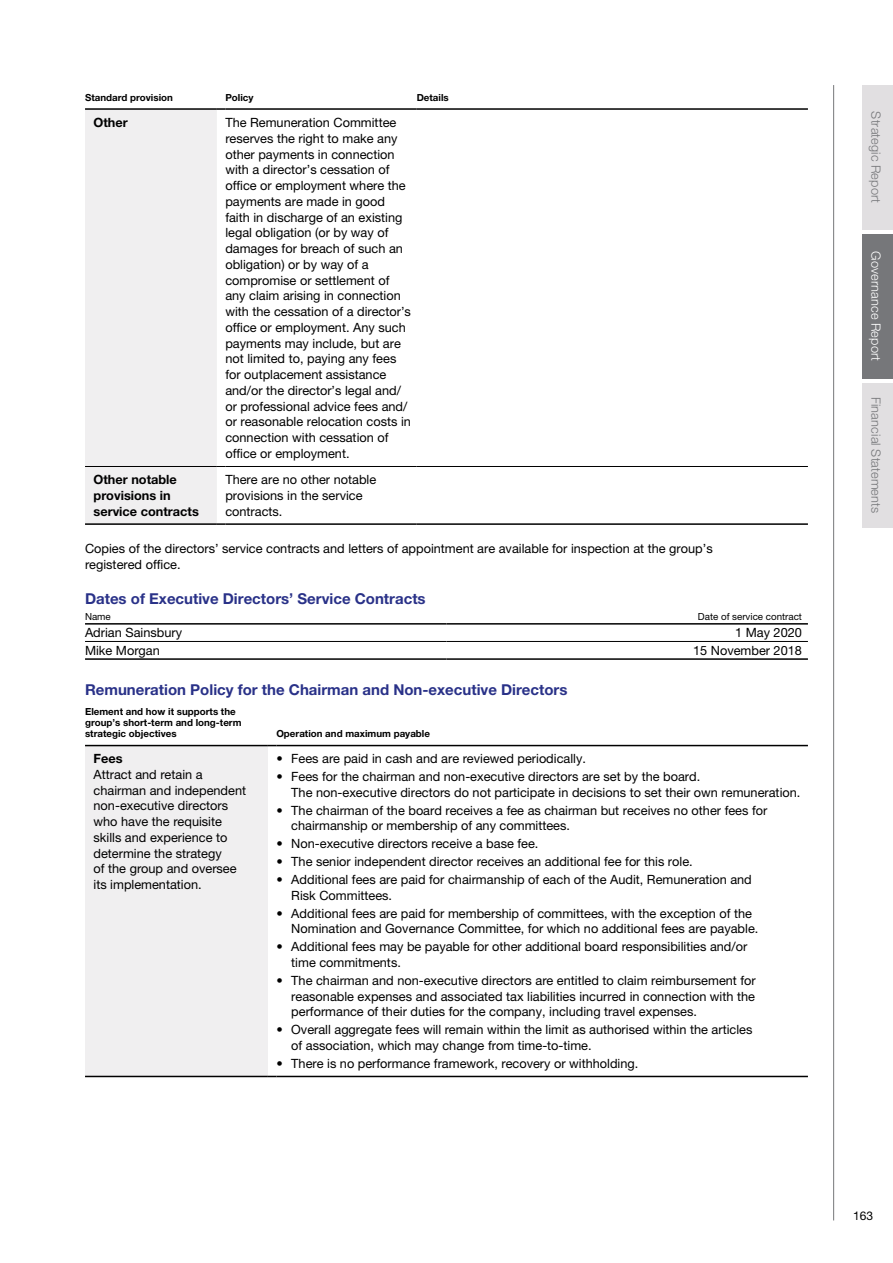
<style>
.page{position:relative;width:893px;height:1263px;background:#fff}
.page>*{position:absolute;margin:0;border:0;box-sizing:border-box;transform-origin:0 0}
.t1{font:700 15px "Helvetica Neue LT Std";color:#293188}
.t2{font:12.75px/15.8px "Helvetica Neue LT Std";color:#000}
.t3{font:700 12.75px/15.8px "Helvetica Neue LT Std";color:#000}
.t4{font:300 12.75px "Helvetica Neue LT Std";letter-spacing:.01em;color:#76777a}
.t5{font:300 12.75px "Helvetica Neue LT Std";letter-spacing:.015em;color:#fff}
.t6{font:12px "Helvetica Neue LT Std";color:#000}
.t7{font:700 9.75px/11.2px "Helvetica Neue LT Std";color:#000}
.t8{font:9.75px "Helvetica Neue LT Std";color:#000}
.s1{font-weight:300}
</style>
<div class="page">
<div style="left:85px;top:110px;width:132px;height:413px;background:#f0eff0"></div>
<hr style="left:85px;top:108px;width:132px;height:2px;background:#000">
<svg style="left:217px;top:108px;width:8px;height:2px"></svg>
<hr style="left:225px;top:108px;width:192px;height:2px;background:#000">
<hr style="left:417px;top:108px;width:391px;height:2px;background:#000">
<hr style="left:225px;top:466px;width:192px;height:1px;background:#000">
<hr style="left:417px;top:466px;width:391px;height:1px;background:#000">
<hr style="left:85px;top:466px;width:132px;height:1px;background:#000">
<hr style="left:85px;top:523px;width:132px;height:2px;background:#000">
<svg style="left:217px;top:523px;width:8px;height:2px"></svg>
<hr style="left:225px;top:523px;width:192px;height:2px;background:#000">
<hr style="left:417px;top:523px;width:391px;height:2px;background:#000">
<hr style="left:85px;top:623px;width:361px;height:2px;background:#000">
<hr style="left:446px;top:623px;width:362px;height:2px;background:#000">
<hr style="left:85px;top:641px;width:361px;height:1px;background:#000">
<hr style="left:446px;top:641px;width:362px;height:1px;background:#000">
<hr style="left:85px;top:658px;width:361px;height:2px;background:#000">
<hr style="left:446px;top:658px;width:362px;height:2px;background:#000">
<div style="left:85px;top:745px;width:183px;height:331px;background:#f0eff0"></div>
<hr style="left:276px;top:745px;width:532px;height:1px;background:#000">
<hr style="left:85px;top:745px;width:183px;height:1px;background:#000">
<hr style="left:276px;top:1076px;width:532px;height:1px;background:#000">
<hr style="left:85px;top:1076px;width:183px;height:1px;background:#000">
<hr style="left:833px;top:85px;width:1px;height:1135px;background:#76777a">
<div style="left:863px;top:85px;width:30px;height:145px;background:#e1dfe1"></div>
<div style="left:863px;top:234px;width:30px;height:144px;background:#76777a"></div>
<div style="left:863px;top:383px;width:30px;height:144px;background:#e1dfe1"></div>
<p class="t7" style="left:85px;top:91px;width:89px">Standard provision</p>
<p class="t7" style="left:225px;top:91px;width:30px">Policy</p>
<p class="t7" style="left:417px;top:91px;width:34px">Details</p>
<p class="t3" style="left:94px;top:114px;width:36px">Other</p>
<p class="t2" style="left:225px;top:115px;width:187px">The Remuneration Committee reserves the right to make any other payments in connection with a director’s cessation of office or employment where the payments are made in good faith in discharge of an existing legal obligation (or by way of damages for breach of such an obligation) or by way of a compromise or settlement of any claim arising in connection with the cessation of a director’s office or employment. Any such payments may include, but are not limited to, paying any fees for outplacement assistance and/or the director’s legal and/ or professional advice fees and/ or reasonable relocation costs in connection with cessation of office or employment.</p>
<p class="t3" style="left:94px;top:471px;width:107px">Other notable provisions in service contracts</p>
<p class="t2" style="left:225px;top:471px;width:152px">There are no other notable provisions in the service contracts.</p>
<p class="t2" style="left:85px;top:541px;width:629px">Copies of the directors’ service contracts and letters of appointment are available for inspection at the group’s registered office.</p>
<p class="t1" style="left:85px;top:589px;width:342px">Dates of Executive Directors’ Service Contracts</p>
<p class="t8" style="left:85px;top:610px;width:27px">Name</p>
<p class="t8" style="left:698px;top:610px;width:106px">Date of service contract</p>
<p class="t2" style="left:85px;top:625px;width:99px">Adrian Sainsbury</p>
<p class="t2" style="left:735px;top:625px;width:68px">1 May 2020</p>
<p class="t2" style="left:85px;top:642px;width:76px">Mike Morgan</p>
<p class="t2" style="left:693px;top:642px;width:110px">15 November 2018</p>
<p class="t1" style="left:85px;top:680px;width:484px">Remuneration Policy for the Chairman and Non-executive Directors</p>
<p class="t7" style="left:85px;top:705px;width:158px">Element and how it supports the group’s short-term and long-term strategic objectives</p>
<p class="t7" style="left:276px;top:728px;width:155px">Operation and maximum payable</p>
<p class="t3" style="left:94px;top:750px;width:31px">Fees</p>
<p class="t2" style="left:94px;top:766px;width:154px">Attract and retain a chairman and independent non-executive directors who have the requisite skills and experience to determine the strategy<br>of the group and oversee its implementation.</p>
<p class="t2" style="left:276px;top:750px;width:311px"><span class="s1">•</span> Fees are paid in cash and are reviewed periodically.</p>
<p class="t2" style="left:291px;top:768px;width:511px;text-indent:-15px"><span class="s1">•</span> Fees for the chairman and non-executive directors are set by the board.<br>The non-executive directors do not participate in decisions to set their own remuneration.</p>
<p class="t2" style="left:291px;top:802px;width:478px;text-indent:-15px"><span class="s1">•</span> The chairman of the board receives a fee as chairman but receives no other fees for chairmanship or membership of any committees.</p>
<p class="t2" style="left:276px;top:836px;width:264px"><span class="s1">•</span> Non-executive directors receive a base fee.</p>
<p class="t2" style="left:276px;top:853px;width:418px"><span class="s1">•</span> The senior independent director receives an additional fee for this role.</p>
<p class="t2" style="left:291px;top:871px;width:462px;text-indent:-15px"><span class="s1">•</span> Additional fees are paid for chairmanship of each of the Audit, Remuneration and<br>Risk Committees.</p>
<p class="t2" style="left:291px;top:905px;width:469px;text-indent:-15px"><span class="s1">•</span> Additional fees are paid for membership of committees, with the exception of the<br>Nomination and Governance Committee, for which no additional fees are payable.</p>
<p class="t2" style="left:291px;top:939px;width:457px;text-indent:-15px"><span class="s1">•</span> Additional fees may be payable for other additional board responsibilities and/or time commitments.</p>
<p class="t2" style="left:291px;top:972px;width:466px;text-align:justify;text-indent:-15px"><span class="s1">•</span> The chairman and non-executive directors are entitled to claim reimbursement for reasonable expenses and associated tax liabilities incurred in connection with the performance of their duties for the company, including travel expenses.</p>
<p class="t2" style="left:291px;top:1022px;width:463px;text-indent:-15px"><span class="s1">•</span> Overall aggregate fees will remain within the limit as authorised within the articles of association, which may change from time-to-time.</p>
<p class="t2" style="left:276px;top:1055px;width:363px"><span class="s1">•</span> There is no performance framework, recovery or withholding.</p>
<p class="t4" style="left:884px;top:111px;width:93px;rotate:90deg">Strategic Report</p>
<p class="t5" style="left:884px;top:251px;width:112px;rotate:90deg">Governance Report</p>
<p class="t4" style="left:884px;top:397px;width:118px;rotate:90deg">Financial Statements</p>
<p class="t6" style="left:853px;top:1209px;width:22px">163</p>
</div>
